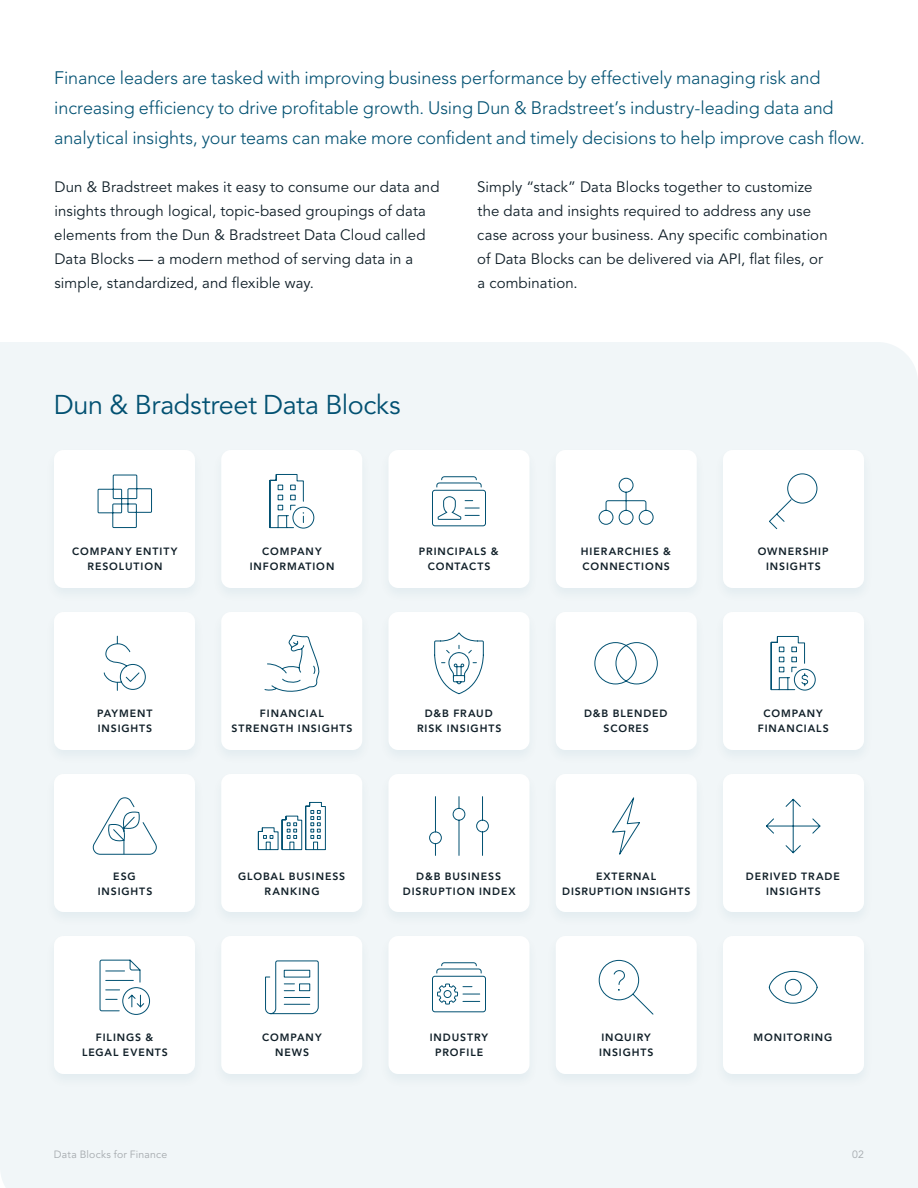
<style>
.page{position:relative;width:918px;height:1188px;background:#fff}
.page>*{position:absolute;margin:0;border:0;box-sizing:border-box;transform-origin:0 0}
.t1{font:27px "Avenir LT Std";letter-spacing:-.015em;color:#025172}
.t2{font:300 18px/30px "Avenir LT Std";color:#025172}
.t3{font:15px/24px "Avenir LT Std";letter-spacing:.005em;color:#101f28}
.t4{font:800 10.5px/15px "Avenir LT Std";letter-spacing:.09em;color:#101f28;text-align:center}
.t5{font:10.5px "Avenir LT Std";letter-spacing:.02em;color:#a4a9ad}
</style>
<div class="page">
<div style="left:0;top:342px;width:918px;height:846px;background:#f1f6f8"></div>
<div style="left:44px;top:446px;width:161px;height:158px;background:#eff4f6"></div>
<div style="left:54px;top:450px;width:141px;height:138px;background:#fff;border-radius:10px"></div>
<div style="left:211px;top:446px;width:161px;height:158px;background:#eff4f6"></div>
<div style="left:221px;top:450px;width:141px;height:138px;background:#fff;border-radius:10px"></div>
<div style="left:379px;top:446px;width:160px;height:158px;background:#eff4f6"></div>
<div style="left:389px;top:450px;width:141px;height:138px;background:#fff;border-radius:10px"></div>
<div style="left:546px;top:446px;width:160px;height:158px;background:#eff4f6"></div>
<div style="left:556px;top:450px;width:141px;height:138px;background:#fff;border-radius:10px"></div>
<div style="left:713px;top:446px;width:161px;height:158px;background:#eff4f6"></div>
<div style="left:723px;top:450px;width:141px;height:138px;background:#fff;border-radius:10px"></div>
<div style="left:44px;top:608px;width:161px;height:158px;background:#eff4f6"></div>
<div style="left:54px;top:612px;width:141px;height:138px;background:#fff;border-radius:10px"></div>
<div style="left:211px;top:608px;width:161px;height:158px;background:#eff4f6"></div>
<div style="left:221px;top:612px;width:141px;height:138px;background:#fff;border-radius:10px"></div>
<div style="left:379px;top:608px;width:160px;height:158px;background:#eff4f6"></div>
<div style="left:389px;top:612px;width:141px;height:138px;background:#fff;border-radius:10px"></div>
<div style="left:546px;top:608px;width:160px;height:158px;background:#eff4f6"></div>
<div style="left:556px;top:612px;width:141px;height:138px;background:#fff;border-radius:10px"></div>
<div style="left:713px;top:608px;width:161px;height:158px;background:#eff4f6"></div>
<div style="left:723px;top:612px;width:141px;height:138px;background:#fff;border-radius:10px"></div>
<div style="left:44px;top:770px;width:161px;height:158px;background:#eff4f6"></div>
<div style="left:54px;top:774px;width:141px;height:138px;background:#fff;border-radius:10px"></div>
<div style="left:211px;top:770px;width:161px;height:158px;background:#eff4f6"></div>
<div style="left:221px;top:774px;width:141px;height:138px;background:#fff;border-radius:10px"></div>
<div style="left:379px;top:770px;width:160px;height:158px;background:#eff4f6"></div>
<div style="left:389px;top:774px;width:141px;height:138px;background:#fff;border-radius:10px"></div>
<div style="left:546px;top:770px;width:160px;height:158px;background:#eff4f6"></div>
<div style="left:556px;top:774px;width:141px;height:138px;background:#fff;border-radius:10px"></div>
<div style="left:713px;top:770px;width:161px;height:158px;background:#eff4f6"></div>
<div style="left:723px;top:774px;width:141px;height:138px;background:#fff;border-radius:10px"></div>
<div style="left:44px;top:932px;width:161px;height:158px;background:#eff4f6"></div>
<div style="left:54px;top:936px;width:141px;height:138px;background:#fff;border-radius:10px"></div>
<div style="left:211px;top:932px;width:161px;height:158px;background:#eff4f6"></div>
<div style="left:221px;top:936px;width:141px;height:138px;background:#fff;border-radius:10px"></div>
<div style="left:379px;top:932px;width:160px;height:158px;background:#eff4f6"></div>
<div style="left:389px;top:936px;width:141px;height:138px;background:#fff;border-radius:10px"></div>
<div style="left:546px;top:932px;width:160px;height:158px;background:#eff4f6"></div>
<div style="left:556px;top:936px;width:141px;height:138px;background:#fff;border-radius:10px"></div>
<div style="left:713px;top:932px;width:161px;height:158px;background:#eff4f6"></div>
<div style="left:723px;top:936px;width:141px;height:138px;background:#fff;border-radius:10px"></div>
<svg style="left:97px;top:474px;width:55px;height:54px"></svg>
<svg style="left:269px;top:474px;width:46px;height:55px"></svg>
<svg style="left:432px;top:476px;width:54px;height:51px"></svg>
<svg style="left:598px;top:478px;width:56px;height:47px"></svg>
<svg style="left:769px;top:473px;width:49px;height:57px"></svg>
<svg style="left:103px;top:635px;width:43px;height:56px"></svg>
<svg style="left:264px;top:635px;width:56px;height:57px"></svg>
<svg style="left:434px;top:633px;width:50px;height:62px"></svg>
<svg style="left:594px;top:642px;width:64px;height:43px"></svg>
<svg style="left:770px;top:636px;width:46px;height:55px"></svg>
<svg style="left:92px;top:797px;width:65px;height:58px"></svg>
<svg style="left:258px;top:802px;width:68px;height:48px"></svg>
<svg style="left:429px;top:796px;width:60px;height:60px"></svg>
<svg style="left:612px;top:797px;width:28px;height:58px"></svg>
<svg style="left:766px;top:798px;width:55px;height:56px"></svg>
<svg style="left:99px;top:959px;width:51px;height:56px"></svg>
<svg style="left:265px;top:960px;width:54px;height:54px"></svg>
<svg style="left:432px;top:962px;width:54px;height:51px"></svg>
<svg style="left:598px;top:960px;width:56px;height:55px"></svg>
<svg style="left:768px;top:970px;width:50px;height:34px"></svg>
<p class="t2" style="left:54px;top:63px;width:812px">Finance leaders are tasked with improving business performance by effectively managing risk and increasing efficiency to drive profitable growth. Using Dun &amp; Bradstreet’s industry-leading data and analytical insights, your teams can make more confident and timely decisions to help improve cash flow.</p>
<p class="t3" style="left:54px;top:175px;width:387px">Dun &amp; Bradstreet makes it easy to consume our data and insights through logical, topic-based groupings of data elements from the Dun &amp; Bradstreet Data Cloud called Data Blocks — a modern method of serving data in a simple, standardized, and flexible way.</p>
<p class="t3" style="left:477px;top:175px;width:352px">Simply “stack” Data Blocks together to customize the data and insights required to address any use case across your business. Any specific combination of Data Blocks can be delivered via API, flat files, or a combination.</p>
<h1 class="t1" style="left:54px;top:389px;width:348px">Dun &amp; Bradstreet Data Blocks</h1>
<p class="t4" style="left:72px;top:544px;width:107px">COMPANY ENTITY<br>RESOLUTION</p>
<p class="t4" style="left:250px;top:544px;width:86px">COMPANY<br>INFORMATION</p>
<p class="t4" style="left:419px;top:544px;width:81px">PRINCIPALS &amp;<br>CONTACTS</p>
<p class="t4" style="left:581px;top:544px;width:91px;text-align:left">HIERARCHIES &amp;<br>CONNECTIONS</p>
<p class="t4" style="left:758px;top:544px;width:72px">OWNERSHIP<br>INSIGHTS</p>
<p class="t4" style="left:97px;top:706px;width:57px;text-align:left">PAYMENT<br>INSIGHTS</p>
<p class="t4" style="left:232px;top:706px;width:122px">FINANCIAL<br>STRENGTH INSIGHTS</p>
<p class="t4" style="left:417px;top:706px;width:86px">D&amp;B FRAUD<br>RISK INSIGHTS</p>
<p class="t4" style="left:584px;top:706px;width:85px">D&amp;B BLENDED<br>SCORES</p>
<p class="t4" style="left:758px;top:706px;width:72px">COMPANY<br>FINANCIALS</p>
<p class="t4" style="left:98px;top:869px;width:56px">ESG<br>INSIGHTS</p>
<p class="t4" style="left:238px;top:869px;width:109px">GLOBAL BUSINESS<br>RANKING</p>
<p class="t4" style="left:403px;top:869px;width:114px">D&amp;B BUSINESS<br>DISRUPTION INDEX</p>
<p class="t4" style="left:562px;top:869px;width:130px">EXTERNAL<br>DISRUPTION INSIGHTS</p>
<p class="t4" style="left:746px;top:869px;width:95px">DERIVED TRADE<br>INSIGHTS</p>
<p class="t4" style="left:82px;top:1030px;width:87px">FILINGS &amp;<br>LEGAL EVENTS</p>
<p class="t4" style="left:262px;top:1030px;width:61px">COMPANY<br>NEWS</p>
<p class="t4" style="left:430px;top:1030px;width:60px">INDUSTRY<br>PROFILE</p>
<p class="t4" style="left:599px;top:1030px;width:56px;text-align:left">INQUIRY<br>INSIGHTS</p>
<p class="t4" style="left:754px;top:1030px;width:80px">MONITORING</p>
<p class="t5" style="left:54px;top:1148px;width:115px">Data Blocks for Finance</p>
<p class="t5" style="left:852px;top:1148px;width:13px">02</p>
</div>
